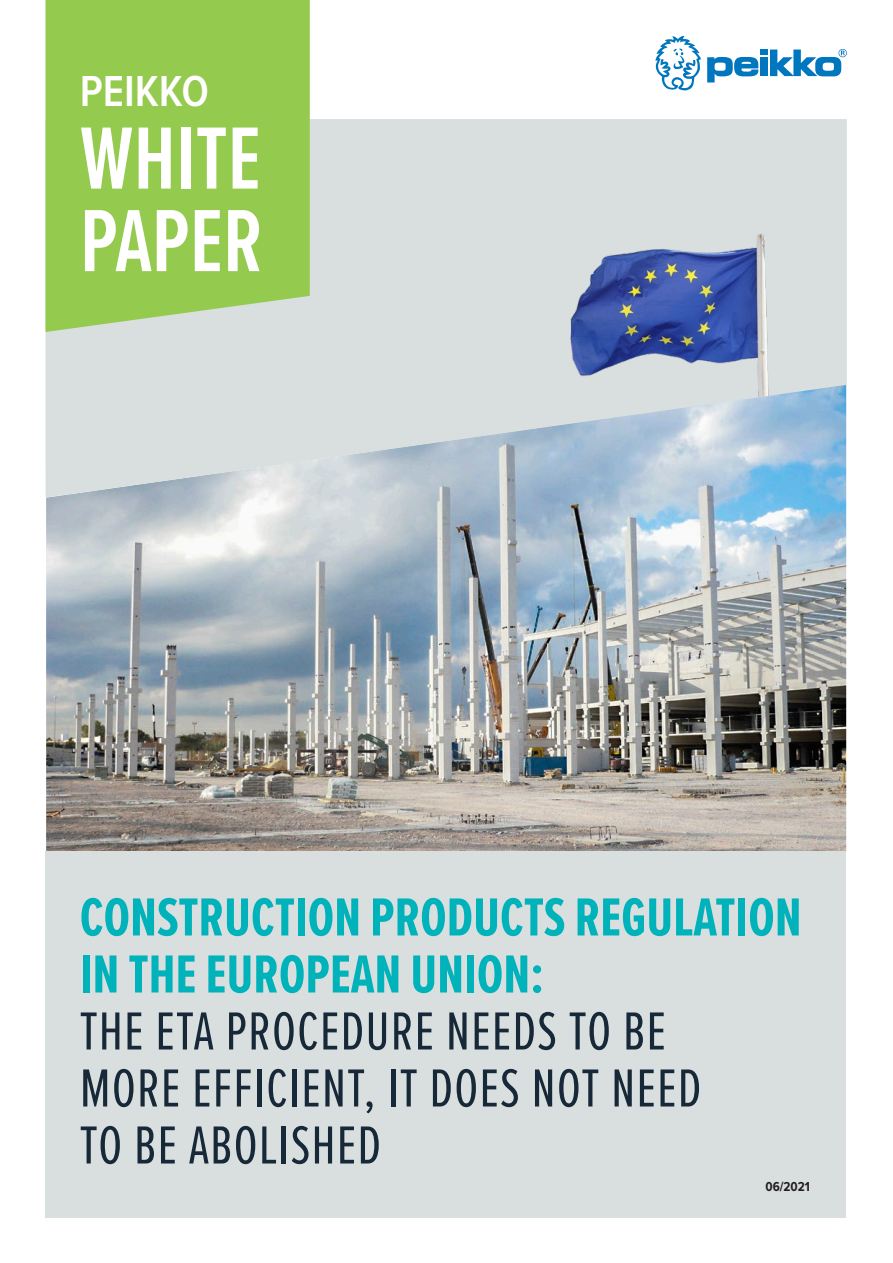
<style>
.page{position:relative;width:893px;height:1263px;background:#fff}
.page>*{position:absolute;margin:0;border:0;box-sizing:border-box;transform-origin:0 0}
.t1{font:600 91.5px/82.5px "Proxima Nova Ex Cn";color:#fff}
.t2{font:55.5px/57px "Proxima Nova Ex Cn";letter-spacing:.02em;color:#172938}
.t3{font:700 55.5px/57px "Proxima Nova Ex Cn";color:#00b2b9}
.t4{font:600 45px "Proxima Nova Cond";color:#fff}
.t5{font:700 13.5px "Proxima Nova Cond";color:#231f20}
</style>
<div class="page">
<img style="left:46px;top:498px;width:800px;height:353px">
<svg style="left:45px;top:119px;width:802px;height:379px;background:#cfd9dd"></svg>
<svg style="left:707px;top:49px;width:140px;height:34px"></svg>
<svg style="left:655px;top:36px;width:46px;height:55px"></svg>
<div style="left:45px;top:0;width:265px;height:332px;background:#94ca4e"></div>
<div style="left:45px;top:851px;width:801px;height:366px;background:#d9dfdf"></div>
<img style="left:544px;top:216px;width:272px;height:181px">
<p class="t4" style="left:80px;top:58px;width:131px">PEIKKO</p>
<h1 class="t1" style="left:80px;top:115px;width:185px">WHITE<br>PAPER</h1>
<p class="t3" style="left:80px;top:887px;width:723px">CONSTRUCTION PRODUCTS REGULATION<br>IN THE EUROPEAN UNION:</p>
<p class="t2" style="left:80px;top:1000px;width:623px">THE ETA PROCEDURE NEEDS TO BE<br>MORE EFFICIENT, IT DOES NOT NEED<br>TO BE ABOLISHED</p>
<p class="t5" style="left:765px;top:1176px;width:46px">06/2021</p>
</div>
